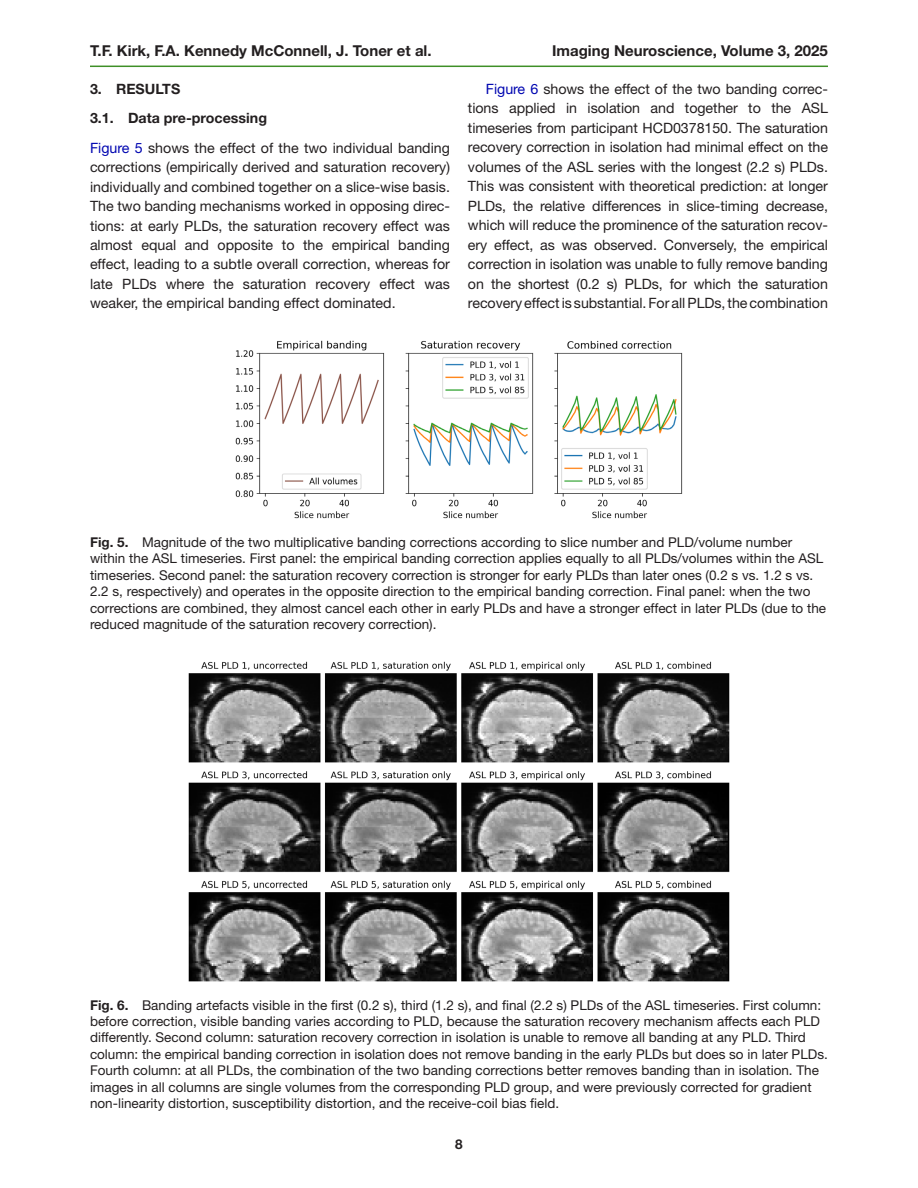
<style>
.page{position:relative;width:918px;height:1188px;background:#fff}
.page>*{position:absolute;margin:0;border:0;box-sizing:border-box;transform-origin:0 0}
.t1{font:700 15px "Helvetica Neue LT Std";color:#231f20}
.t2{font:14.25px/19.5px "Helvetica Neue LT Std";color:#231f20;text-align:justify}
.t3{font:13.5px/16.5px "Helvetica Neue LT Std";color:#231f20}
.t4{font:700 13.5px "Helvetica Neue LT Std";color:#231f20}
.s1{font-weight:700}
.s2{color:#0006b1}
</style>
<div class="page">
<hr style="left:90px;top:66px;width:738px;height:1px;background:#3e8f27">
<img style="left:188px;top:661px;width:542px;height:321px">
<img style="left:235px;top:340px;width:448px;height:179px">
<p class="t1" style="left:90px;top:41px;width:343px">T.F. Kirk, F.A. Kennedy McConnell, J. Toner et al.</p>
<p class="t1" style="left:552px;top:41px;width:277px">Imaging Neuroscience, Volume 3, 2025</p>
<p class="t2" style="left:90px;top:74px;width:362px;line-height:29.2px;text-align:left"><span class="s1">3. RESULTS<br>3.1. Data pre-processing<br></span><span class="s2">Figure 5</span> shows the effect of the two individual banding</p>
<p class="t2" style="left:90px;top:157px;width:362px">corrections (empirically derived and saturation recovery) individually and combined together on a slice-wise basis.<br>The two banding mechanisms worked in opposing direc&shy;tions: at early PLDs, the saturation recovery effect was almost equal and opposite to the empirical banding effect, leading to a subtle overall correction, whereas for late PLDs where the saturation recovery effect was weaker, the empirical banding effect dominated.</p>
<p class="t2" style="left:468px;top:79px;width:362px;text-indent:18px"><span class="s2">Figure 6</span> shows the effect of the two banding correc&shy;tions applied in isolation and together to the ASL timeseries from participant HCD0378150. The saturation recovery correction in isolation had minimal effect on the volumes of the ASL series with the longest (2.2 s) PLDs.<br>This was consistent with theoretical prediction: at longer PLDs, the relative differences in slice-timing decrease, which will reduce the prominence of the saturation recov&shy;ery effect, as was observed. Conversely, the empirical correction in isolation was unable to fully remove banding on the shortest (0.2 s) PLDs, for which the saturation recovery effect is substantial. For all PLDs, the combination</p>
<p class="t3" style="left:90px;top:534px;width:738px"><span class="s1">Fig. 5.</span> Magnitude of the two multiplicative banding corrections according to slice number and PLD/volume number within the ASL timeseries. First panel: the empirical banding correction applies equally to all PLDs/volumes within the ASL timeseries. Second panel: the saturation recovery correction is stronger for early PLDs than later ones (0.2 s vs. 1.2 s vs.<br>2.2 s, respectively) and operates in the opposite direction to the empirical banding correction. Final panel: when the two corrections are combined, they almost cancel each other in early PLDs and have a stronger effect in later PLDs (due to the reduced magnitude of the saturation recovery correction).</p>
<p class="t3" style="left:90px;top:996px;width:739px"><span class="s1">Fig. 6.</span> Banding artefacts visible in the first (0.2 s), third (1.2 s), and final (2.2 s) PLDs of the ASL timeseries. First column: before correction, visible banding varies according to PLD, because the saturation recovery mechanism affects each PLD differently. Second column: saturation recovery correction in isolation is unable to remove all banding at any PLD. Third column: the empirical banding correction in isolation does not remove banding in the early PLDs but does so in later PLDs.<br>Fourth column: at all PLDs, the combination of the two banding corrections better removes banding than in isolation. The images in all columns are single volumes from the corresponding PLD group, and were previously corrected for gradient non-linearity distortion, susceptibility distortion, and the receive-coil bias field.</p>
<p class="t4" style="left:455px;top:1136px;width:9px">8</p>
</div>
